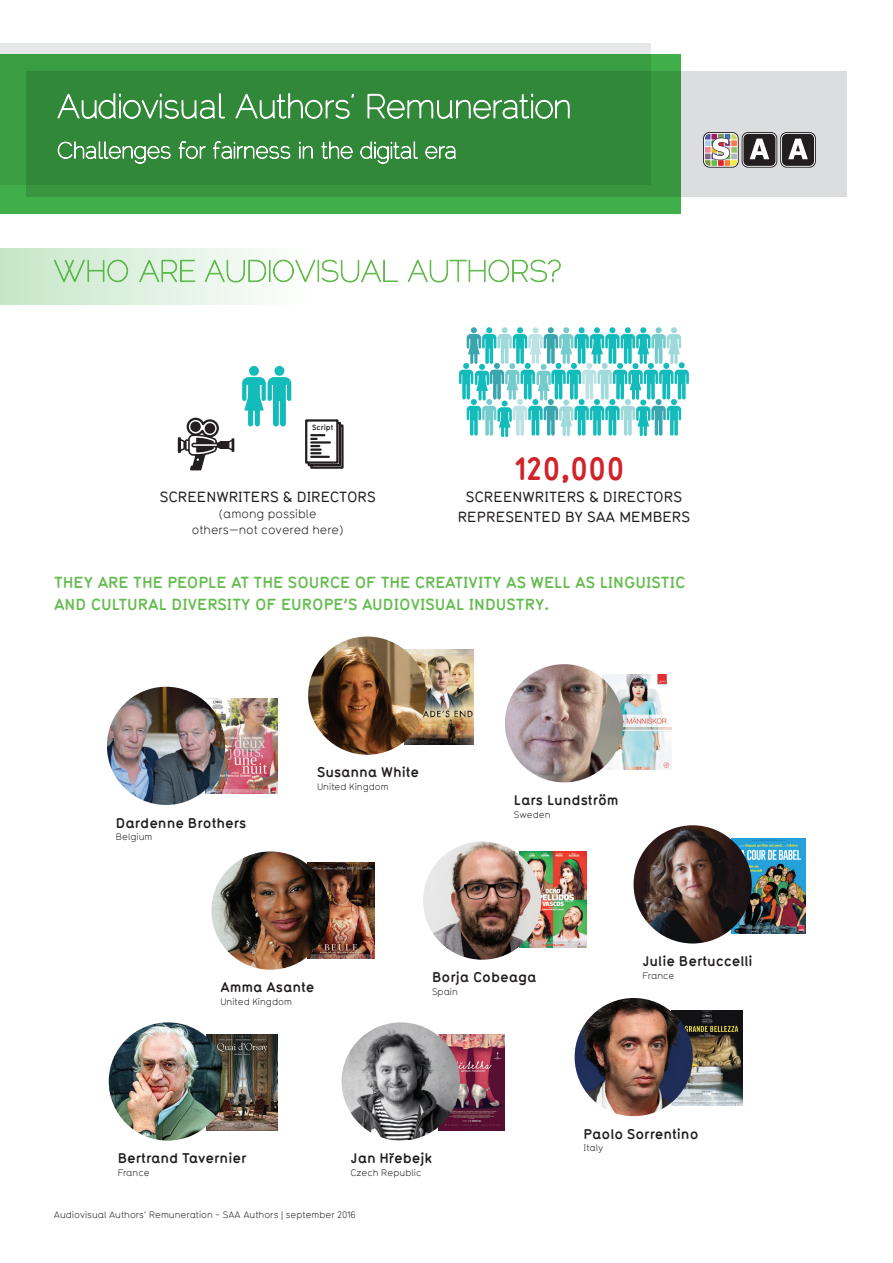
<style>
.page{position:relative;width:893px;height:1263px;background:#fff}
.page>*{position:absolute;margin:0;border:0;box-sizing:border-box;transform-origin:0 0}
.t1{font:700 36px "TYP1451 A";color:#d1232a}
.t2{font:700 18px/21.6px "TYP1451 A";color:#64bc4e}
.t3{font:500 16.5px/19.8px "TYP1451 A";color:#231f20;text-align:center}
.t4{font:700 15.75px "TYP1451 A";color:#231f20}
.t5{font:13.5px/16.2px "TYP1451 A";color:#231f20;text-align:center}
.t6{font:10.5px "TYP1451 A";color:#231f20}
.t7{font:700 8.4px "TYP1451 A";color:#231f20}
</style>
<div class="page">
<img style="left:308px;top:863px;width:67px;height:96px">
<img style="left:211px;top:851px;width:119px;height:119px;border-radius:59px">
<img style="left:438px;top:1035px;width:67px;height:95px">
<img style="left:342px;top:1022px;width:118px;height:118px;border-radius:59px">
<svg style="left:389px;top:1153px;width:5px;height:10px"></svg>
<img style="left:405px;top:649px;width:69px;height:96px">
<img style="left:308px;top:636px;width:118px;height:119px;border-radius:59px">
<img style="left:205px;top:698px;width:72px;height:95px">
<img style="left:107px;top:687px;width:118px;height:118px;border-radius:59px">
<img style="left:206px;top:1035px;width:71px;height:95px">
<img style="left:109px;top:1022px;width:118px;height:118px;border-radius:59px">
<img style="left:731px;top:838px;width:74px;height:96px">
<img style="left:634px;top:825px;width:118px;height:118px;border-radius:59px">
<img style="left:520px;top:851px;width:67px;height:96px">
<img style="left:423px;top:841px;width:118px;height:119px;border-radius:59px">
<img style="left:671px;top:1010px;width:72px;height:96px">
<img style="left:575px;top:998px;width:118px;height:118px;border-radius:59px">
<img style="left:602px;top:674px;width:69px;height:96px">
<img style="left:505px;top:664px;width:118px;height:118px;border-radius:59px">
<svg style="left:407px;top:259px;width:154px;height:24px"></svg>
<svg style="left:178px;top:417px;width:42px;height:53px"></svg>
<div style="left:220px;top:441px;width:8px;height:8px;background:#231f20"></div>
<svg style="left:228px;top:438px;width:6px;height:14px"></svg>
<div style="left:190px;top:421px;width:11px;height:11px;background:#231f20;border-radius:50%"></div>
<div style="left:205px;top:423px;width:10px;height:11px;background:#231f20;border-radius:50%"></div>
<div style="left:310px;top:424px;width:34px;height:45px;border:2px solid #231f20"></div>
<div style="left:308px;top:422px;width:33px;height:44px;border:2px solid #231f20"></div>
<div style="left:306px;top:420px;width:31px;height:43px;background:#fff"></div>
<div style="left:305px;top:419px;width:33px;height:45px;border:2px solid #231f20"></div>
<hr style="left:311px;top:441px;width:19px;height:3px;background:#231f20">
<svg style="left:311px;top:434px;width:18px;height:24px"></svg>
<div style="left:274px;top:366px;width:10px;height:10px;background:#14bbbb;border-radius:50%"></div>
<svg style="left:0;top:249px;width:399px;height:56px"></svg>
<div style="left:249px;top:366px;width:10px;height:10px;background:#14bbbb;border-radius:50%"></div>
<svg style="left:242px;top:377px;width:49px;height:49px"></svg>
<svg style="left:459px;top:327px;width:230px;height:110px"></svg>
<div style="left:0;top:55px;width:680px;height:159px;background:#40ae49"></div>
<svg style="left:0;top:43px;width:651px;height:141px;background:#73b57a"></svg>
<svg style="left:27px;top:71px;width:820px;height:126px;background:#569c5d"></svg>
<svg style="left:56px;top:92px;width:170px;height:28px;background:#599f5f"></svg>
<svg style="left:234px;top:92px;width:120px;height:28px;background:#579e5d"></svg>
<svg style="left:367px;top:93px;width:203px;height:27px;background:#5ca162"></svg>
<svg style="left:57px;top:141px;width:114px;height:23px;background:#5da164"></svg>
<svg style="left:178px;top:141px;width:28px;height:19px"></svg>
<svg style="left:213px;top:141px;width:78px;height:19px"></svg>
<svg style="left:299px;top:142px;width:14px;height:17px"></svg>
<svg style="left:321px;top:141px;width:32px;height:19px"></svg>
<svg style="left:360px;top:141px;width:59px;height:23px"></svg>
<svg style="left:425px;top:145px;width:31px;height:15px"></svg>
<svg style="left:703px;top:132px;width:36px;height:36px"></svg>
<svg style="left:704px;top:133px;width:34px;height:34px"></svg>
<svg style="left:742px;top:132px;width:35px;height:36px"></svg>
<svg style="left:780px;top:132px;width:36px;height:36px"></svg>
<svg style="left:705px;top:133px;width:110px;height:34px"></svg>
<p class="t7" style="left:312px;top:422px;width:23px">script</p>
<h3 class="t3" style="left:160px;top:487px;width:216px">SCREENWRITERS &amp; DIRECTORS</h3>
<p class="t5" style="left:192px;top:506px;width:153px">(among possible others—not covered here)</p>
<h1 class="t1" style="left:516px;top:446px;width:110px">120,000</h1>
<h3 class="t3" style="left:458px;top:487px;width:233px">SCREENWRITERS &amp; DIRECTORS<br>REPRESENTED BY SAA MEMBERS</h3>
<h2 class="t2" style="left:54px;top:571px;width:633px">They are the people at the source of the creativity as well as linguistic and cultural diversity of Europe’s audiovisual industry.</h2>
<h3 class="t4" style="left:116px;top:813px;width:132px">Dardenne Brothers</h3>
<p class="t6" style="left:116px;top:831px;width:38px">Belgium</p>
<h3 class="t4" style="left:317px;top:763px;width:104px">Susanna White</h3>
<p class="t6" style="left:317px;top:781px;width:73px">United Kingdom</p>
<h3 class="t4" style="left:514px;top:790px;width:106px">Lars Lundström</h3>
<p class="t6" style="left:514px;top:809px;width:38px">Sweden</p>
<h3 class="t4" style="left:220px;top:978px;width:96px">Amma Asante</h3>
<p class="t6" style="left:220px;top:996px;width:73px">United Kingdom</p>
<h3 class="t4" style="left:643px;top:951px;width:111px">Julie Bertuccelli</h3>
<h3 class="t4" style="left:432px;top:968px;width:106px">Borja Cobeaga</h3>
<p class="t6" style="left:643px;top:970px;width:33px">France</p>
<p class="t6" style="left:432px;top:986px;width:27px">Spain</p>
<h3 class="t4" style="left:118px;top:1148px;width:130px">Bertrand Tavernier</h3>
<p class="t6" style="left:118px;top:1167px;width:33px">France</p>
<h3 class="t4" style="left:351px;top:1148px;width:83px">Jan H ebejk</h3>
<p class="t6" style="left:351px;top:1167px;width:72px">Czech Republic</p>
<p class="t6" style="left:54px;top:1209px;width:303px">Audiovisual Authors’ Remuneration - SAA Authors | september 2016</p>
<h3 class="t4" style="left:584px;top:1124px;width:116px">Paolo Sorrentino</h3>
<p class="t6" style="left:584px;top:1143px;width:21px">Italy</p>
</div>
